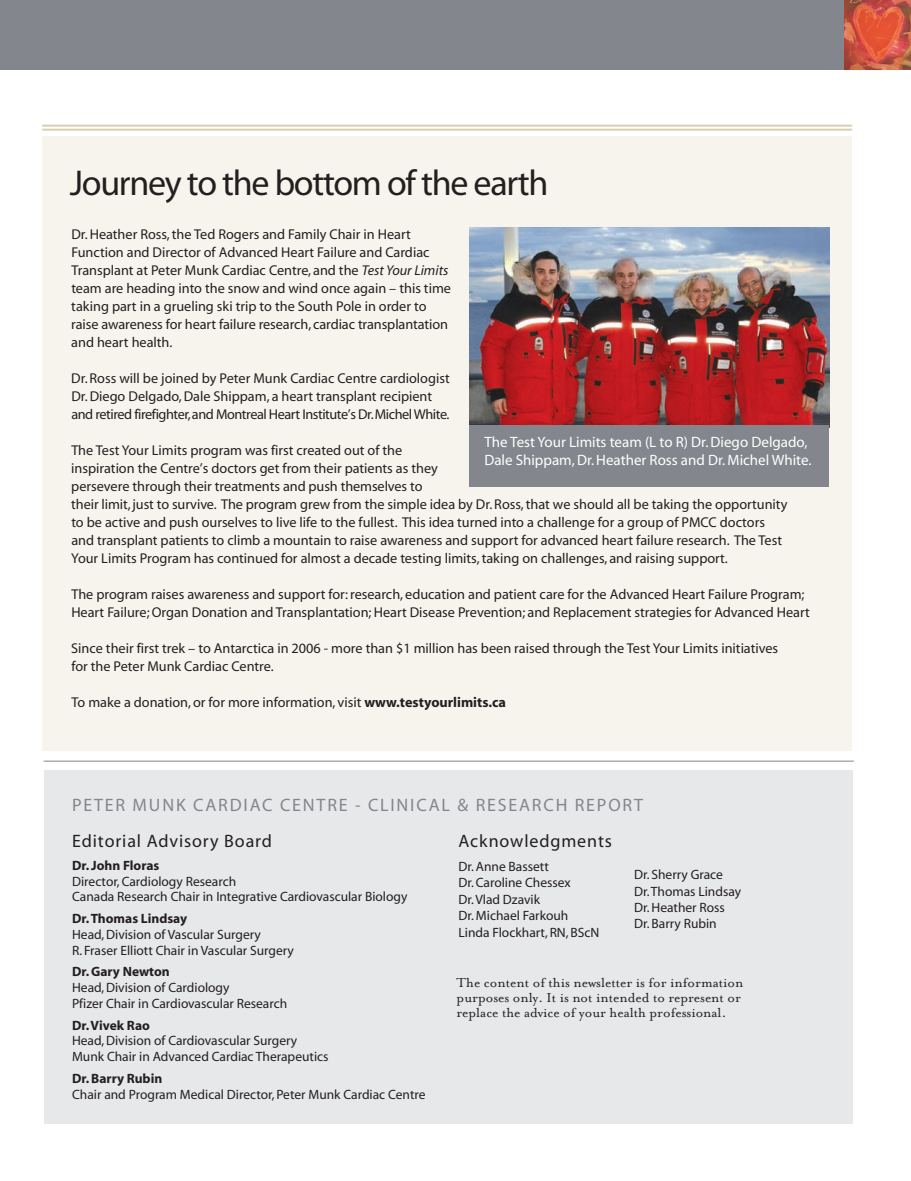
<style>
.page{position:relative;width:911px;height:1181px;background:#fff}
.page>*{position:absolute;margin:0;border:0;box-sizing:border-box;transform-origin:0 0}
.t1{font:36px "Myriad";letter-spacing:-.035em;color:#231f20}
.t2{font:18px "Myriad";letter-spacing:.1em;color:#83868c}
.t3{font:18px "Myriad";letter-spacing:.05em;color:#231f20}
.t4{font:15px/15px "Mrs Eaves Roman";color:#231f20}
.t5{font:15px/18px "Myriad";color:#fff}
.t6{font:14.25px/18px "Myriad";color:#231f20}
.t7{font:13.5px/15.8px "Myriad";color:#231f20}
.t8{font:700 13.5px "Myriad";color:#231f20}
.s1{font-style:italic}
.s2{font-weight:700}
</style>
<div class="page">
<div style="left:0;top:0;width:911px;height:69px;background:#83868c"></div>
<img style="left:844px;top:0;width:67px;height:70px">
<div style="left:44px;top:770px;width:808px;height:353px;background:#e7e8ea"></div>
<hr style="left:44px;top:761px;width:810px;height:1px;background:#83868c">
<hr style="left:42px;top:125px;width:810px;height:2px;background:#dacfb0">
<hr style="left:42px;top:129px;width:810px;height:2px;background:#dacfb0">
<div style="left:42px;top:136px;width:810px;height:615px;background:#f6f4ed"></div>
<img style="left:469px;top:228px;width:361px;height:199px">
<div style="left:469px;top:425px;width:360px;height:62px;background:#83868c"></div>
<h1 class="t1" style="left:70px;top:169px;width:480px">Journey to the bottom of the earth</h1>
<p class="t6" style="left:71px;top:227px;width:381px">Dr. Heather Ross, the Ted Rogers and Family Chair in Heart Function and Director of Advanced Heart Failure and Cardiac Transplant at Peter Munk Cardiac Centre, and the <span class="s1">Test Your Limits </span>team are heading into the snow and wind once again – this time taking part in a grueling ski trip to the South Pole in order to raise awareness for heart failure research, cardiac transplantation and heart health.</p>
<p class="t6" style="left:71px;top:371px;width:380px">Dr. Ross will be joined by Peter Munk Cardiac Centre cardiologist<br>Dr. Diego Delgado, Dale Shippam, a heart transplant recipient and retired firefighter, and Montreal Heart Institute’s Dr. Michel White.</p>
<p class="t6" style="left:71px;top:443px;width:717px">The Test Your Limits program was first created out of the<br>inspiration the Centre’s doctors get from their patients as they<br>persevere through their treatments and push themselves to<br>their limit, just to survive. The program grew from the simple idea by Dr. Ross, that we should all be taking the opportunity to be active and push ourselves to live life to the fullest. This idea turned into a challenge for a group of PMCC doctors and transplant patients to climb a mountain to raise awareness and support for advanced heart failure research. The Test Your Limits Program has continued for almost a decade testing limits, taking on challenges, and raising support.</p>
<p class="t6" style="left:71px;top:587px;width:740px">The program raises awareness and support for: research, education and patient care for the Advanced Heart Failure Program;<br>Heart Failure; Organ Donation and Transplantation; Heart Disease Prevention; and Replacement strategies for Advanced Heart</p>
<p class="t6" style="left:71px;top:641px;width:708px">Since their first trek – to Antarctica in 2006 - more than $1 million has been raised through the Test Your Limits initiatives for the Peter Munk Cardiac Centre.</p>
<p class="t6" style="left:71px;top:695px;width:436px">To make a donation, or for more information, visit <span class="s2">www.testyourlimits.ca</span></p>
<p class="t5" style="left:484px;top:434px;width:329px">The Test Your Limits team (L to R) Dr. Diego Delgado,<br>Dale Shippam, Dr. Heather Ross and Dr. Michel White.</p>
<p class="t2" style="left:72px;top:798px;width:572px">PETER MUNK CARDIAC CENTRE - CLINICAL &amp; RESEARCH REPORT</p>
<p class="t3" style="left:72px;top:834px;width:201px">Editorial Advisory Board</p>
<p class="t8" style="left:72px;top:860px;width:89px">Dr. John Floras</p>
<p class="t7" style="left:72px;top:874px;width:337px">Director, Cardiology Research<br>Canada Research Chair in Integrative Cardiovascular Biology</p>
<p class="t8" style="left:72px;top:913px;width:117px">Dr. Thomas Lindsay</p>
<p class="t7" style="left:72px;top:928px;width:223px">Head, Division of Vascular Surgery<br>R. Fraser Elliott Chair in Vascular Surgery</p>
<p class="t8" style="left:72px;top:967px;width:99px">Dr. Gary Newton</p>
<p class="t7" style="left:72px;top:981px;width:217px">Head, Division of Cardiology<br>Pfizer Chair in Cardiovascular Research</p>
<p class="t8" style="left:72px;top:1020px;width:79px">Dr. Vivek Rao</p>
<p class="t7" style="left:72px;top:1034px;width:258px">Head, Division of Cardiovascular Surgery<br>Munk Chair in Advanced Cardiac Therapeutics</p>
<p class="t8" style="left:72px;top:1073px;width:92px">Dr. Barry Rubin</p>
<p class="t7" style="left:72px;top:1087px;width:355px">Chair and Program Medical Director, Peter Munk Cardiac Centre</p>
<p class="t3" style="left:458px;top:834px;width:155px">Acknowledgments</p>
<p class="t7" style="left:458px;top:859px;width:142px;line-height:16.5px">Dr. Anne Bassett<br>Dr. Caroline Chessex<br>Dr. Vlad Dzavik<br>Dr. Michael Farkouh<br>Linda Flockhart, RN, BScN</p>
<p class="t7" style="left:634px;top:868px;width:108px;line-height:16.2px">Dr. Sherry Grace<br>Dr. Thomas Lindsay<br>Dr. Heather Ross<br>Dr. Barry Rubin</p>
<p class="t4" style="left:457px;top:974px;width:288px">The content of this newsletter is for information purposes only. It is not intended to represent or replace the advice of your health professional.</p>
</div>
